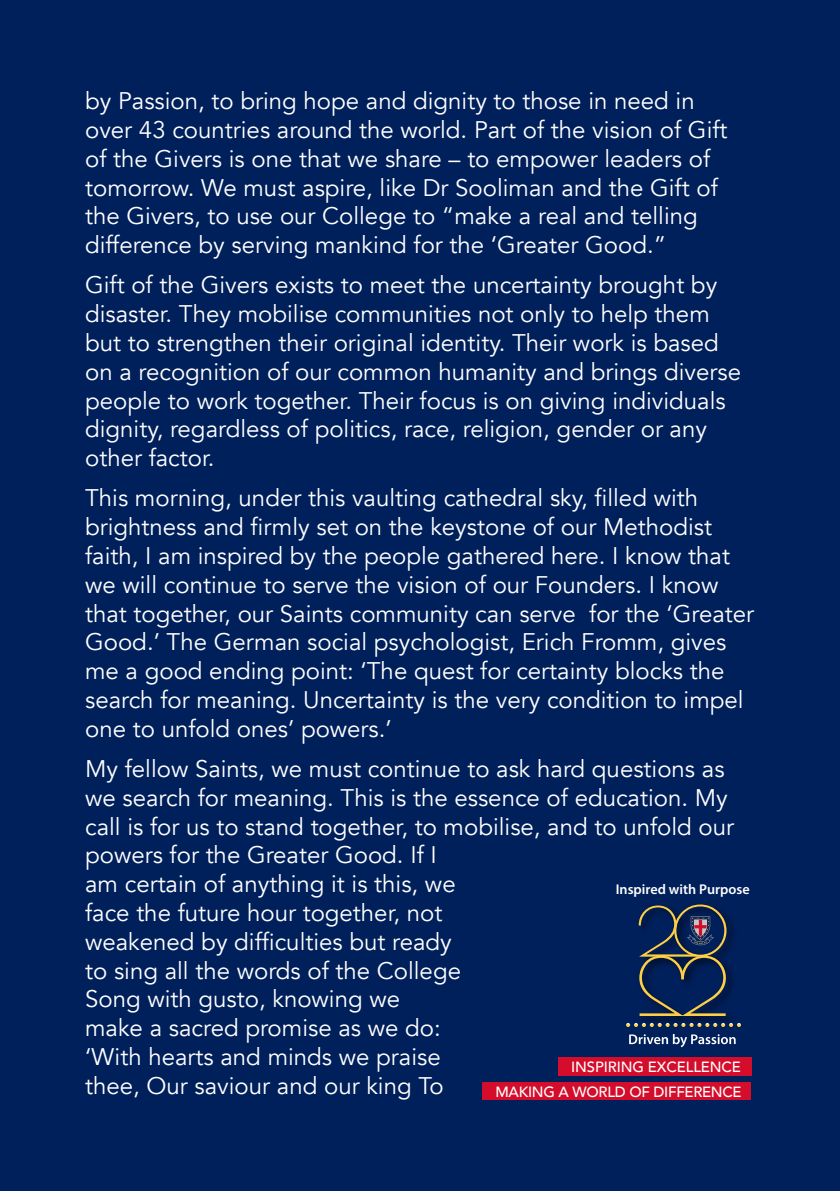
<style>
.page{position:relative;width:840px;height:1191px;background:#fff}
.page>*{position:absolute;margin:0;border:0;box-sizing:border-box;transform-origin:0 0}
.t1{font:24px/28.8px "Avenir";color:#fff}
.t2{font:500 14.8px/24.2px "Avenir";letter-spacing:-.02em;color:#fff;text-align:right}
.t3{font:600 14.2px "Myriad Pro";color:#fff}
</style>
<div class="page">
<div style="left:0;top:0;width:839px;height:1191px;background:#00205b"></div>
<img style="left:643px;top:916px;width:91px;height:107px">
<svg style="left:638px;top:904px;width:88px;height:112px"></svg>
<svg style="left:629px;top:1034px;width:106px;height:13px"></svg>
<svg style="left:626px;top:1023px;width:114px;height:4px"></svg>
<div style="left:557px;top:1057px;width:194px;height:19px;background:#d30d2b"></div>
<div style="left:482px;top:1082px;width:269px;height:17px;background:#d30d2b"></div>
<p class="t1" style="left:85px;top:87px;width:643px">by Passion, to bring hope and dignity to those in need in over 43 countries around the world. Part of the vision of Gift of the Givers is one that we share – to empower leaders of tomorrow. We must aspire, like Dr Sooliman and the Gift of the Givers, to use our College to “make a real and telling difference by serving mankind for the ‘Greater Good.”</p>
<p class="t1" style="left:85px;top:271px;width:657px">Gift of the Givers exists to meet the uncertainty brought by disaster. They mobilise communities not only to help them but to strengthen their original identity. Their work is based on a recognition of our common humanity and brings diverse people to work together. Their focus is on giving individuals dignity, regardless of politics, race, religion, gender or any other factor.</p>
<p class="t1" style="left:85px;top:484px;width:670px">This morning, under this vaulting cathedral sky, filled with brightness and firmly set on the keystone of our Methodist faith, I am inspired by the people gathered here. I know that we will continue to serve the vision of our Founders. I know that together, our Saints community can serve for the ‘Greater Good.’ The German social psychologist, Erich Fromm, gives me a good ending point: ‘The quest for certainty blocks the search for meaning. Uncertainty is the very condition to impel one to unfold ones’ powers.’</p>
<p class="t1" style="left:85px;top:754px;width:650px">My fellow Saints, we must continue to ask hard questions as we search for meaning. This is the essence of education. My call is for us to stand together, to mobilise, and to unfold our powers for the Greater Good. If I<br>am certain of anything it is this, we<br>face the future hour together, not<br>weakened by difficulties but ready<br>to sing all the words of the College<br>Song with gusto, knowing we<br>make a sacred promise as we do:<br>‘With hearts and minds we praise<br>thee, Our saviour and our king To</p>
<p class="t3" style="left:615px;top:880px;width:135px">Inspired with Purpose</p>
<p class="t2" style="left:495px;top:1054px;width:248px">INSPIRING EXCELLENCE<br>MAKING A WORLD OF DIFFERENCE</p>
</div>
